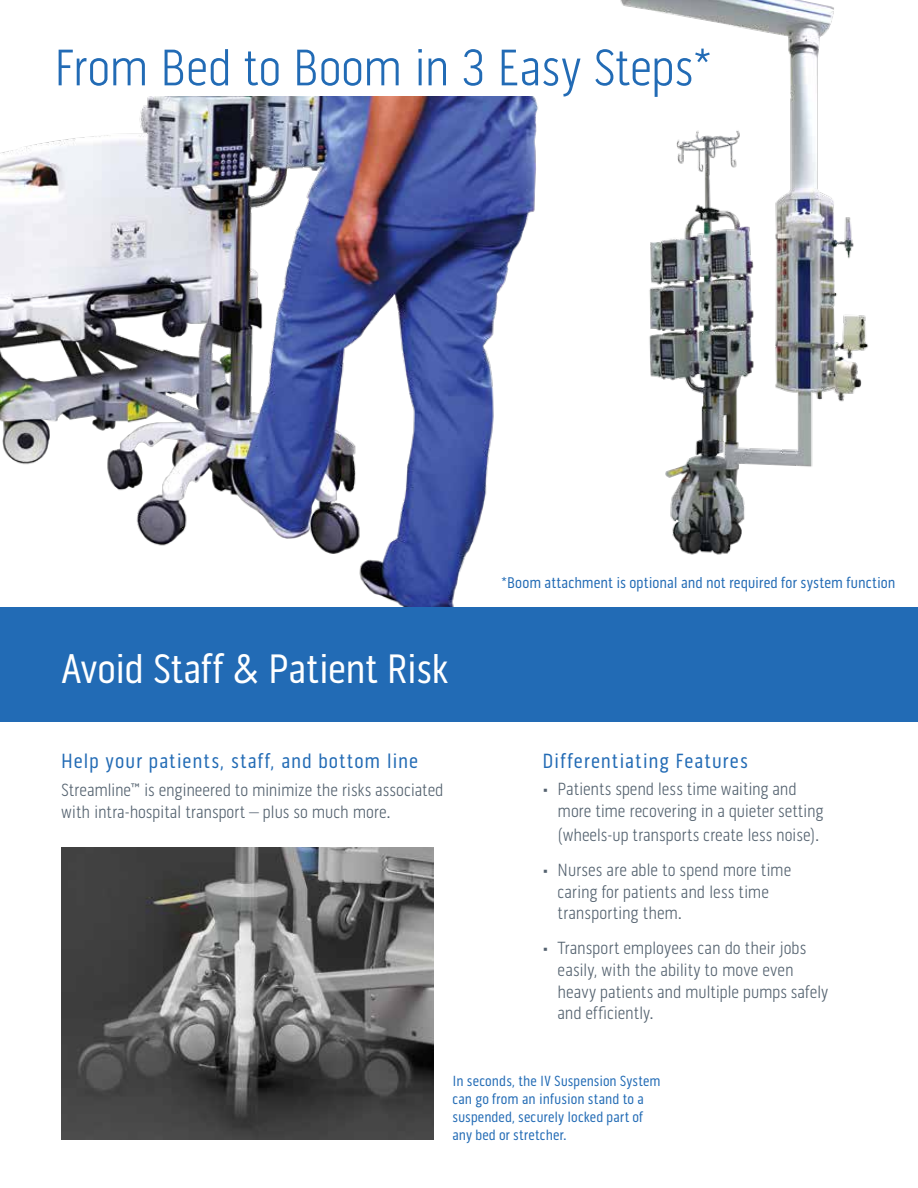
<style>
.page{position:relative;width:918px;height:1188px;background:#fff}
.page>*{position:absolute;margin:0;border:0;box-sizing:border-box;transform-origin:0 0}
.t1{font:300 52.5px "Pill Gothic 300 mg";letter-spacing:-.01em;color:#226bb5}
.t2{font:42px "Pill Gothic 300 mg";letter-spacing:-.01em;color:#fff}
.t3{font:21px "Pill Gothic 300 mg";letter-spacing:.045em;color:#226bb5}
.t4{font:300 18px/21.6px "Pill Gothic 300 mg";letter-spacing:-.005em;color:#54626f}
.t5{font:15.9px "Pill Gothic 300 mg";letter-spacing:.005em;color:#226bb5}
.t6{font:15px/18px "Pill Gothic 300 mg";letter-spacing:.005em;color:#226bb5}
</style>
<div class="page">
<img style="left:0;top:96px;width:538px;height:511px">
<img style="left:620px;top:0;width:249px;height:555px">
<div style="left:0;top:607px;width:918px;height:115px;background:#226bb5"></div>
<img style="left:61px;top:847px;width:373px;height:293px">
<h1 class="t1" style="left:54px;top:37px;width:660px">From Bed to Boom in 3 Easy Steps*</h1>
<h2 class="t2" style="left:61px;top:645px;width:388px">Avoid Staff &amp; Patient Risk</h2>
<p class="t3" style="left:61px;top:748px;width:358px">Help your patients, staff, and bottom line</p>
<p class="t4" style="left:61px;top:779px;width:384px">Streamline™ is engineered to minimize the risks associated with intra-hospital transport – plus so much more.</p>
<p class="t5" style="left:501px;top:574px;width:396px">*Boom attachment is optional and not required for system function</p>
<p class="t3" style="left:543px;top:748px;width:207px">Differentiating Features</p>
<p class="t4" style="left:558px;top:779px;width:267px;text-indent:-15px">• Patients spend less time waiting and more time recovering in a quieter setting</p>
<p class="t4" style="left:558px;top:824px;width:263px">(wheels-up transports create less noise).</p>
<p class="t4" style="left:558px;top:859px;width:235px;text-indent:-15px">• Nurses are able to spend more time caring for patients and less time transporting them.</p>
<p class="t4" style="left:558px;top:938px;width:272px;text-indent:-15px">• Transport employees can do their jobs easily, with the ability to move even heavy patients and multiple pumps safely and efficiently.</p>
<p class="t6" style="left:452px;top:1072px;width:210px">In seconds, the IV Suspension System can go from an infusion stand to a suspended, securely locked part of any bed or stretcher.</p>
</div>
